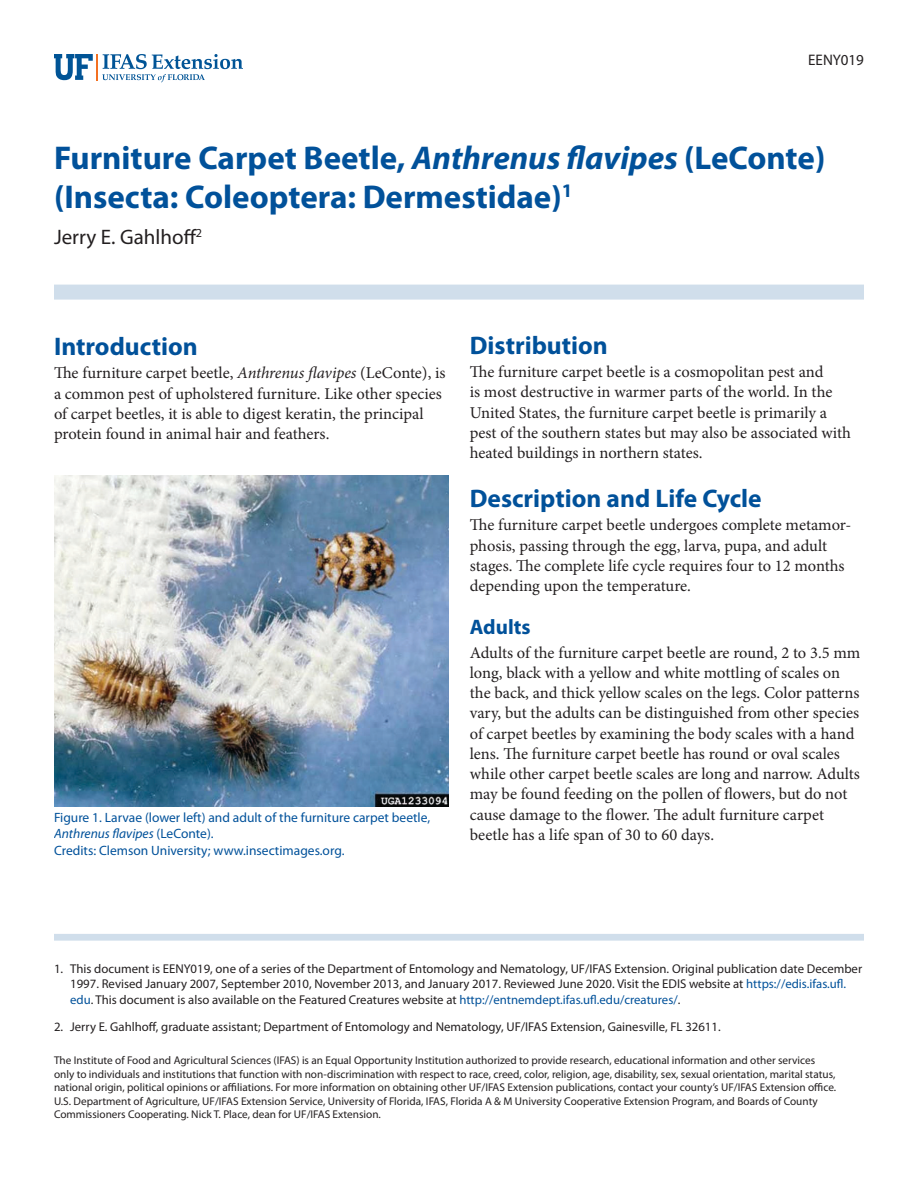
<style>
.page{position:relative;width:918px;height:1188px;background:#fff}
.page>*{position:absolute;margin:0;border:0;box-sizing:border-box;transform-origin:0 0}
.TitleRegular{font:700 33px/39.6px "Myriad Pro";color:#01519a}
.SectionHeading0{font:700 25.5px "Myriad Pro";color:#01519a}
.Author{font:21px "Myriad Pro";color:#231f20}
.SectionHeading1{font:700 21px "Myriad Pro";color:#01519a}
.Paragraph{font:16.5px/20.2px "Minion Pro";color:#231f20}
.PubNumber{font:15.3px "Myriad Pro";color:#231f20}
.t1{font:13.5px/16.5px "Myriad Pro";color:#01519a}
.t2{font:12.75px/15.3px "Myriad Pro";color:#231f20}
.Disclaimer{font:11.25px/13.5px "Myriad Pro";color:#231f20}
.s1{font-style:italic}
.s2{color:#01519a}
</style>
<div class="page">
<svg style="left:54px;top:54px;width:189px;height:28px"></svg>
<div style="left:54px;top:285px;width:810px;height:15px;background:#d0deeb"></div>
<div style="left:54px;top:934px;width:810px;height:7px;background:#d0deeb"></div>
<img style="left:54px;top:475px;width:394px;height:331px">
<p class="PubNumber" style="left:808px;top:51px;width:57px">EENY019</p>
<p class="TitleRegular" style="left:54px;top:137px;width:773px">Furniture Carpet Beetle, <span class="s1">Anthrenus flavipes</span> (LeConte) (Insecta: Coleoptera: Dermestidae)<sup>1</sup></p>
<p class="Author" style="left:54px;top:224px;width:150px">Jerry E. Gahlhoff<sup>2</sup></p>
<p class="SectionHeading0" style="left:54px;top:330px;width:145px">Introduction</p>
<p class="Paragraph" style="left:54px;top:363px;width:393px">The furniture carpet beetle, <span class="s1">Anthrenus flavipes</span> (LeConte), is a common pest of upholstered furniture. Like other species of carpet beetles, it is able to digest keratin, the principal protein found in animal hair and feathers.</p>
<p class="t1" style="left:54px;top:809px;width:378px">Figure 1. Larvae (lower left) and adult of the furniture carpet beetle,<br><span class="s1">Anthrenus flavipes</span> (LeConte).<br>Credits: Clemson University; www.insectimages.org.</p>
<p class="SectionHeading0" style="left:470px;top:328px;width:140px">Distribution</p>
<p class="Paragraph" style="left:470px;top:362px;width:383px">The furniture carpet beetle is a cosmopolitan pest and<br>is most destructive in warmer parts of the world. In the United States, the furniture carpet beetle is primarily a pest of the southern states but may also be associated with heated buildings in northern states.</p>
<p class="SectionHeading0" style="left:470px;top:482px;width:293px">Description and Life Cycle</p>
<p class="Paragraph" style="left:470px;top:515px;width:383px">The furniture carpet beetle undergoes complete metamor&shy;phosis, passing through the egg, larva, pupa, and adult stages. The complete life cycle requires four to 12 months depending upon the temperature.</p>
<p class="SectionHeading1" style="left:470px;top:613px;width:62px">Adults</p>
<p class="Paragraph" style="left:470px;top:642px;width:392px">Adults of the furniture carpet beetle are round, 2 to 3.5 mm long, black with a yellow and white mottling of scales on the back, and thick yellow scales on the legs. Color patterns vary, but the adults can be distinguished from other species of carpet beetles by examining the body scales with a hand lens. The furniture carpet beetle has round or oval scales while other carpet beetle scales are long and narrow. Adults may be found feeding on the pollen of flowers, but do not cause damage to the flower. The adult furniture carpet beetle has a life span of 30 to 60 days.</p>
<p class="t2" style="left:70px;top:961px;width:794px;text-indent:-16px">1. This document is EENY019, one of a series of the Department of Entomology and Nematology, UF/IFAS Extension. Original publication date December<br>1997. Revised January 2007, September 2010, November 2013, and January 2017. Reviewed June 2020. Visit the EDIS website at <span class="s2">https://edis.ifas.ufl. edu</span>. This document is also available on the Featured Creatures website at <span class="s2">http://entnemdept.ifas.ufl.edu/creatures/</span>.</p>
<p class="t2" style="left:54px;top:1019px;width:668px">2. Jerry E. Gahlhoff, graduate assistant; Department of Entomology and Nematology, UF/IFAS Extension, Gainesville, FL 32611.</p>
<p class="Disclaimer" style="left:54px;top:1053px;width:784px">The Institute of Food and Agricultural Sciences (IFAS) is an Equal Opportunity Institution authorized to provide research, educational information and other services only to individuals and institutions that function with non-discrimination with respect to race, creed, color, religion, age, disability, sex, sexual orientation, marital status, national origin, political opinions or affiliations. For more information on obtaining other UF/IFAS Extension publications, contact your county’s UF/IFAS Extension office.<br>U.S. Department of Agriculture, UF/IFAS Extension Service, University of Florida, IFAS, Florida A &amp; M University Cooperative Extension Program, and Boards of County Commissioners Cooperating. Nick T. Place, dean for UF/IFAS Extension.</p>
</div>
